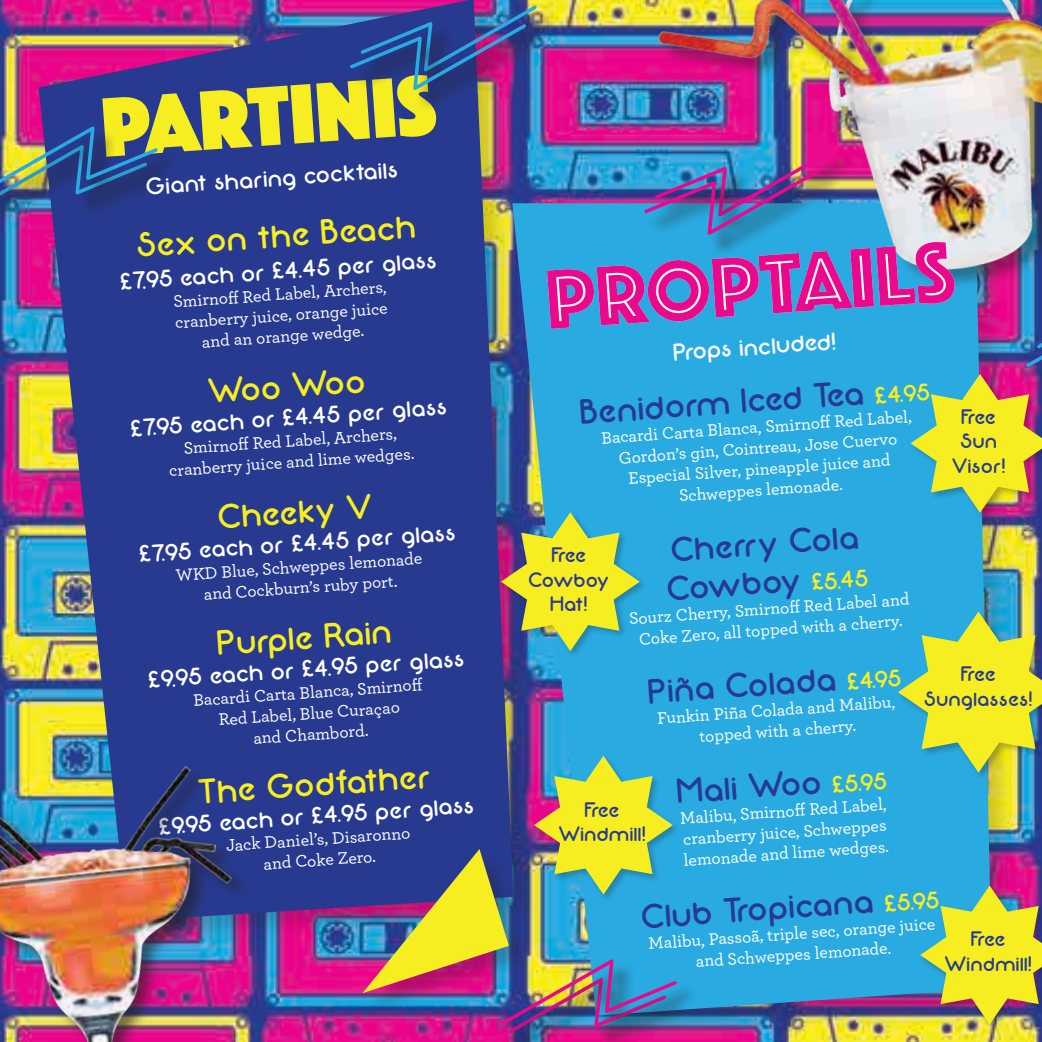
<style>
.page{position:relative;width:1042px;height:1042px;background:#fff}
.page>*{position:absolute;margin:0;border:0;box-sizing:border-box;transform-origin:0 0}
.t1{font:87.5px "Phosphate Solid";color:#fff}
.t2{font:87.5px "Phosphate Solid";color:#f7ee22}
.t3{font:35px/38.5px "Neon 80 s";color:#273a8f}
.t4{font:35px "Neon 80 s";color:#f7ee22}
.t5{font:24.5px "Neon 80 s";color:#fff}
.t6{font:21px/24.5px "Neon 80 s";color:#273a8f;text-align:center}
.t7{font:21px/24.5px "Neon 80 s";letter-spacing:-.05em;color:#273a8f;text-align:center}
.t8{font:500 17.5px/21px "Archer";color:#fff;text-align:center}
.s1{font-size:24.5px;color:#f7ee22}
</style>
<div class="page">
<img style="left:0;top:0;width:1042px;height:1042px">
<svg style="left:39px;top:0;width:474px;height:921px;background:#38408d"></svg>
<div style="left:509px;top:199px;width:512px;height:843px;background:#231f20;opacity:.2"></div>
<div style="left:512px;top:203px;width:480px;height:812px;background:#29abe2"></div>
<div style="left:363px;top:8px;width:196px;height:86px;background:#231f20;opacity:.75"></div>
<div style="left:352px;top:26px;width:196px;height:87px;background:#231f20;opacity:.75"></div>
<img style="left:347px;top:3px;width:193px;height:92px">
<div style="left:0;top:147px;width:170px;height:86px;background:#231f20;opacity:.75"></div>
<div style="left:0;top:129px;width:180px;height:86px;background:#273a8f"></div>
<img style="left:0;top:122px;width:161px;height:92px">
<div style="left:503px;top:961px;width:196px;height:81px;background:#231f20;opacity:.75"></div>
<div style="left:909px;top:373px;width:133px;height:148px;background:#231f20;opacity:.3"></div>
<svg style="left:910px;top:316px;width:132px;height:197px;background:#93a781"></svg>
<div style="left:500px;top:511px;width:148px;height:148px;background:#231f20;opacity:.3"></div>
<svg style="left:501px;top:512px;width:139px;height:139px;background:#9db66b"></svg>
<div style="left:897px;top:610px;width:145px;height:171px;background:#231f20;opacity:.3"></div>
<svg style="left:898px;top:611px;width:144px;height:161px;background:#a7cc65"></svg>
<div style="left:533px;top:754px;width:148px;height:149px;background:#29abe2"></div>
<img style="left:362px;top:755px;width:317px;height:287px">
<div style="left:919px;top:884px;width:123px;height:148px;background:#231f20;opacity:.3"></div>
<img style="left:920px;top:885px;width:122px;height:139px">
<img style="left:643px;top:0;width:399px;height:316px">
<img style="left:0;top:687px;width:281px;height:355px">
<h1 class="t2" style="left:97px;top:66px;width:337px;rotate:-4deg">PARTINIS</h1>
<h3 class="t5" style="left:145px;top:173px;width:254px;rotate:-4deg">Giant sharing cocktails</h3>
<h2 class="t4" style="left:135px;top:226px;width:282px;rotate:-4deg">Sex on the Beach</h2>
<h3 class="t5" style="left:119px;top:268px;width:319px;rotate:-4deg">£7.95 each or £4.45 per glass</h3>
<p class="t8" style="left:173px;top:290px;width:215px;rotate:-4deg">Smirnoff Red Label, Archers, cranberry juice, orange juice and an orange wedge.</p>
<h2 class="t4" style="left:206px;top:372px;width:160px;rotate:-4deg">Woo Woo</h2>
<h3 class="t5" style="left:129px;top:415px;width:319px;rotate:-4deg">£7.95 each or £4.45 per glass</h3>
<p class="t8" style="left:167px;top:438px;width:247px;rotate:-4deg">Smirnoff Red Label, Archers, cranberry juice and lime wedges.</p>
<h2 class="t4" style="left:216px;top:498px;width:157px;rotate:-4deg">Cheeky V</h2>
<h3 class="t5" style="left:138px;top:540px;width:319px;rotate:-4deg">£7.95 each or £4.45 per glass</h3>
<p class="t8" style="left:175px;top:564px;width:249px;rotate:-4deg">WKD Blue, Schweppes lemonade and Cockburn’s ruby port.</p>
<h2 class="t4" style="left:215px;top:624px;width:177px;rotate:-4deg">Purple Rain</h2>
<h3 class="t5" style="left:147px;top:666px;width:319px;rotate:-4deg">£9.95 each or £4.95 per glass</h3>
<p class="t8" style="left:192px;top:689px;width:226px;rotate:-4deg">Bacardi Carta Blanca, Smirnoff<br>Red Label, Blue Curaçao<br>and Chambord.</p>
<h2 class="t4" style="left:196px;top:773px;width:236px;rotate:-4deg">The Godfather</h2>
<h3 class="t5" style="left:158px;top:813px;width:318px;rotate:-4deg">£9.95 each or £4.95 per glass</h3>
<p class="t8" style="left:225px;top:834px;width:186px;rotate:-4deg">Jack Daniel’s, Disaronno and Coke Zero.</p>
<h1 class="t1" style="left:542px;top:238px;width:411px;rotate:-4deg">PROPTAILS</h1>
<h3 class="t5" style="left:672px;top:339px;width:165px;rotate:-4deg">Props included!</h3>
<h2 class="t3" style="left:578px;top:393px;width:353px;rotate:-4deg">Benidorm Iced Tea <span class="s1">£4.95</span></h2>
<p class="t6" style="left:951px;top:404px;width:55px">Free<br>Sun<br>Visor!</p>
<p class="t8" style="left:600px;top:426px;width:312px;rotate:-4deg">Bacardi Carta Blanca, Smirnoff Red Label, Gordon’s gin, Cointreau, Jose Cuervo Especial Silver, pineapple juice and Schweppes lemonade.</p>
<h2 class="t3" style="left:662px;top:531px;width:204px;rotate:-4deg">Cherry Cola<br>Cowboy <span class="s1">£5.45</span></h2>
<p class="t7" style="left:528px;top:542px;width:83px">Free<br>Cowboy<br>Hat!</p>
<p class="t8" style="left:628px;top:607px;width:282px;rotate:-4deg">Sourz Cherry, Smirnoff Red Label and<br>Coke Zero, all topped with a cherry.</p>
<h2 class="t3" style="left:646px;top:672px;width:256px;rotate:-4deg">Piña Colada <span class="s1">£4.95</span></h2>
<p class="t6" style="left:924px;top:661px;width:110px">Free<br>Sunglasses!</p>
<p class="t8" style="left:656px;top:707px;width:240px;rotate:-4deg">Funkin Piña Colada and Malibu, topped with a cherry.</p>
<h2 class="t3" style="left:674px;top:772px;width:213px;rotate:-4deg">Mali Woo <span class="s1">£5.95</span></h2>
<p class="t8" style="left:679px;top:807px;width:208px;text-align:justify;rotate:-4deg">Malibu, Smirnoff Red Label, cranberry juice, Schweppes lemonade and lime wedges.</p>
<h2 class="t3" style="left:639px;top:897px;width:301px;rotate:-4deg">Club Tropicana <span class="s1">£5.95</span></h2>
<p class="t6" style="left:558px;top:797px;width:89px">Free<br>Windmill!</p>
<p class="t8" style="left:648px;top:932px;width:289px;rotate:-4deg">Malibu, Passoã, triple sec, orange juice and Schweppes lemonade.</p>
<p class="t6" style="left:944px;top:927px;width:89px">Free<br>Windmill!</p>
</div>
